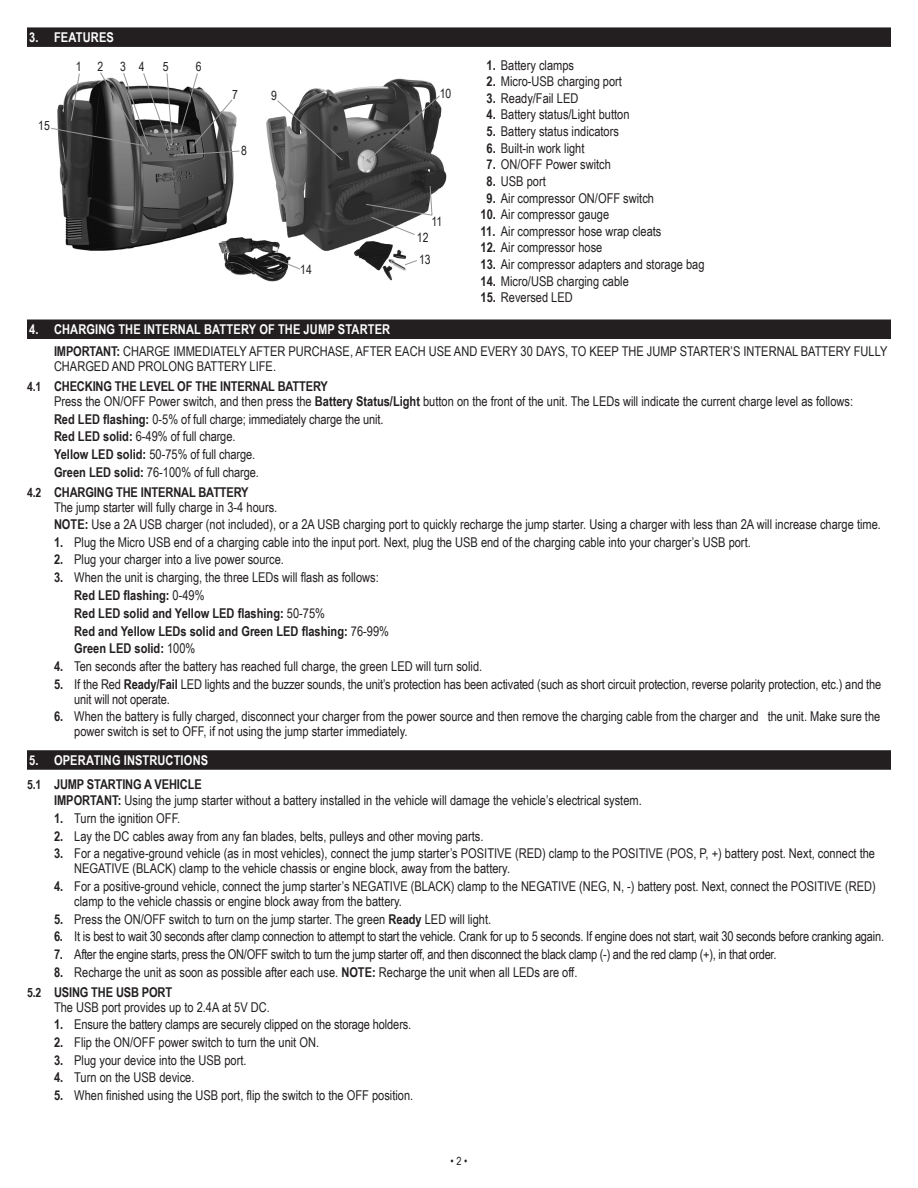
<style>
.page{position:relative;width:918px;height:1188px;background:#fff}
.page>*{position:absolute;margin:0;border:0;box-sizing:border-box;transform-origin:0 0}
.Sub_Numbers_new_smal{font:13.5px/15px "Arial Narrow";color:#231f20}
.No_bullet_small_copy{font:700 13.5px "Arial Narrow";letter-spacing:-.01em;color:#231f20}
.No_bullet_small_copy-2{font:13.5px "Arial Narrow";letter-spacing:-.01em;color:#231f20}
.Sub_Numbers_new_smal-2{font:13.5px "Arial Narrow";letter-spacing:-.02em;color:#231f20}
.t1{font:700 13.5px "Arial Narrow";letter-spacing:.01em;color:#fff}
.t2{font:12.75px "Arial Narrow";color:#231f20}
.t3{font:11.25px "Arial Narrow";color:#231f20}
.s1{font-weight:700}
.s2{font-size:12.75px}
.s3{font-weight:400}
</style>
<div class="page">
<div style="left:27px;top:27px;width:864px;height:20px;background:#231f20"></div>
<div style="left:27px;top:320px;width:864px;height:19px;background:#231f20"></div>
<img style="left:59px;top:156px;width:175px;height:95px">
<img style="left:266px;top:78px;width:181px;height:173px">
<img style="left:349px;top:241px;width:60px;height:40px">
<svg style="left:367px;top:95px;width:74px;height:66px;background:#555"></svg>
<svg style="left:404px;top:260px;width:13px;height:6px"></svg>
<svg style="left:277px;top:100px;width:66px;height:61px;background:#606060"></svg>
<svg style="left:365px;top:185px;width:68px;height:51px"></svg>
<img style="left:218px;top:234px;width:73px;height:48px">
<svg style="left:269px;top:256px;width:32px;height:14px"></svg>
<div style="left:27px;top:750px;width:864px;height:20px;background:#231f20"></div>
<svg style="left:51px;top:72px;width:189px;height:84px"></svg>
<p class="t1" style="left:29px;top:27px;width:86px">3. FEATURES</p>
<p class="t2" style="left:38px;top:117px;width:13px">15</p>
<p class="t2" style="left:76px;top:57px;width:7px">1</p>
<p class="t2" style="left:97px;top:57px;width:7px">2</p>
<p class="t2" style="left:120px;top:57px;width:7px">3</p>
<p class="t2" style="left:139px;top:57px;width:7px">4</p>
<p class="t2" style="left:163px;top:57px;width:7px">5</p>
<p class="t2" style="left:196px;top:57px;width:7px">6</p>
<p class="t2" style="left:232px;top:85px;width:7px">7</p>
<p class="t2" style="left:241px;top:141px;width:7px">8</p>
<p class="t2" style="left:271px;top:86px;width:7px">9</p>
<p class="t2" style="left:300px;top:260px;width:13px">14</p>
<p class="t2" style="left:440px;top:84px;width:13px">10</p>
<p class="t2" style="left:431px;top:212px;width:12px">11</p>
<p class="t2" style="left:417px;top:228px;width:13px">12</p>
<p class="t2" style="left:419px;top:251px;width:13px">13</p>
<p class="Sub_Numbers_new_smal" style="left:487px;top:57px;width:89px"><span class="s1">1.</span> Battery clamps</p>
<p class="Sub_Numbers_new_smal" style="left:487px;top:73px;width:137px"><span class="s1">2.</span> Micro-USB charging port</p>
<p class="Sub_Numbers_new_smal" style="left:487px;top:90px;width:93px"><span class="s1">3.</span> Ready/Fail LED</p>
<p class="Sub_Numbers_new_smal" style="left:487px;top:107px;width:144px"><span class="s1">4.</span> Battery status/Light button</p>
<p class="Sub_Numbers_new_smal" style="left:487px;top:123px;width:134px"><span class="s1">5.</span> Battery status indicators</p>
<p class="Sub_Numbers_new_smal" style="left:487px;top:140px;width:99px"><span class="s1">6.</span> Built-in work light</p>
<p class="Sub_Numbers_new_smal" style="left:487px;top:157px;width:126px"><span class="s1">7.</span> ON/OFF Power switch</p>
<p class="Sub_Numbers_new_smal" style="left:487px;top:173px;width:61px"><span class="s1">8.</span> USB port</p>
<p class="Sub_Numbers_new_smal" style="left:487px;top:190px;width:169px"><span class="s1">9.</span> Air compressor ON/OFF switch</p>
<p class="Sub_Numbers_new_smal" style="left:481px;top:206px;width:130px"><span class="s1">10.</span> Air compressor gauge</p>
<p class="Sub_Numbers_new_smal" style="left:481px;top:223px;width:182px"><span class="s1">11.</span> Air compressor hose wrap cleats</p>
<p class="Sub_Numbers_new_smal" style="left:481px;top:240px;width:123px"><span class="s1">12.</span> Air compressor hose</p>
<p class="Sub_Numbers_new_smal" style="left:481px;top:256px;width:225px"><span class="s1">13.</span> Air compressor adapters and storage bag</p>
<p class="Sub_Numbers_new_smal" style="left:481px;top:273px;width:150px"><span class="s1">14.</span> Micro/USB charging cable</p>
<p class="Sub_Numbers_new_smal" style="left:481px;top:289px;width:94px"><span class="s1">15.</span> Reversed LED</p>
<p class="t1" style="left:29px;top:319px;width:363px">4. CHARGING THE INTERNAL BATTERY OF THE JUMP STARTER</p>
<p class="Sub_Numbers_new_smal" style="left:54px;top:343px;width:835px"><span class="s1">IMPORTANT:</span> CHARGE IMMEDIATELY AFTER PURCHASE, AFTER EACH USE AND EVERY 30 DAYS, TO KEEP THE JUMP STARTER’S INTERNAL BATTERY FULLY<br>CHARGED AND PROLONG BATTERY LIFE.</p>
<p class="No_bullet_small_copy" style="left:27px;top:376px;width:302px"><span class="s2">4.1</span> CHECKING THE LEVEL OF THE INTERNAL BATTERY</p>
<p class="Sub_Numbers_new_smal" style="left:54px;top:393px;width:801px">Press the ON/OFF Power switch, and then press the <span class="s1">Battery Status/Light</span> button on the front of the unit. The LEDs will indicate the current charge level as follows:</p>
<p class="No_bullet_small_copy-2" style="left:54px;top:409px;width:331px"><span class="s1">Red LED flashing:</span> 0-5% of full charge; immediately charge the unit.</p>
<p class="No_bullet_small_copy-2" style="left:54px;top:427px;width:183px"><span class="s1">Red LED solid:</span> 6-49% of full charge.</p>
<p class="No_bullet_small_copy-2" style="left:54px;top:444px;width:203px"><span class="s1">Yellow LED solid:</span> 50-75% of full charge.</p>
<p class="No_bullet_small_copy-2" style="left:54px;top:462px;width:206px"><span class="s1">Green LED solid:</span> 76-100% of full charge.</p>
<p class="No_bullet_small_copy" style="left:27px;top:482px;width:223px"><span class="s2">4.2</span> CHARGING THE INTERNAL BATTERY</p>
<p class="Sub_Numbers_new_smal" style="left:54px;top:499px;width:225px">The jump starter will fully charge in 3-4 hours.</p>
<p class="Sub_Numbers_new_smal" style="left:54px;top:516px;width:829px"><span class="s1">NOTE:</span> Use a 2A USB charger (not included), or a 2A USB charging port to quickly recharge the jump starter. Using a charger with less than 2A will increase charge time.</p>
<p class="Sub_Numbers_new_smal" style="left:54px;top:534px;width:698px"><span class="s1">1.</span> Plug the Micro USB end of a charging cable into the input port. Next, plug the USB end of the charging cable into your charger’s USB port.</p>
<p class="Sub_Numbers_new_smal" style="left:54px;top:551px;width:232px"><span class="s1">2.</span> Plug your charger into a live power source.</p>
<p class="Sub_Numbers_new_smal" style="left:54px;top:569px;width:326px"><span class="s1">3.</span> When the unit is charging, the three LEDs will flash as follows:</p>
<p class="No_bullet_small_copy" style="left:74px;top:585px;width:132px">Red LED flashing: <span class="s3">0-49%</span></p>
<p class="No_bullet_small_copy" style="left:74px;top:603px;width:252px">Red LED solid and Yellow LED flashing: <span class="s3">50-75%</span></p>
<p class="No_bullet_small_copy" style="left:74px;top:621px;width:316px">Red and Yellow LEDs solid and Green LED flashing: <span class="s3">76-99%</span></p>
<p class="No_bullet_small_copy" style="left:74px;top:638px;width:123px">Green LED solid: <span class="s3">100%</span></p>
<p class="Sub_Numbers_new_smal" style="left:54px;top:658px;width:430px"><span class="s1">4.</span> Ten seconds after the battery has reached full charge, the green LED will turn solid.</p>
<p class="Sub_Numbers_new_smal" style="left:74px;top:676px;width:809px;text-indent:-20px"><span class="s1">5.</span> If the Red <span class="s1">Ready/Fail</span> LED lights and the buzzer sounds, the unit’s protection has been activated (such as short circuit protection, reverse polarity protection, etc.) and the unit will not operate.</p>
<p class="Sub_Numbers_new_smal" style="left:74px;top:709px;width:808px;text-indent:-20px"><span class="s1">6.</span> When the battery is fully charged, disconnect your charger from the power source and then remove the charging cable from the charger and the unit. Make sure the power switch is set to OFF, if not using the jump starter immediately.</p>
<p class="t1" style="left:29px;top:750px;width:181px">5. OPERATING INSTRUCTIONS</p>
<p class="No_bullet_small_copy" style="left:27px;top:774px;width:176px"><span class="s2">5.1</span> JUMP STARTING A VEHICLE</p>
<p class="Sub_Numbers_new_smal" style="left:54px;top:792px;width:589px"><span class="s1">IMPORTANT:</span> Using the jump starter without a battery installed in the vehicle will damage the vehicle’s electrical system.</p>
<p class="Sub_Numbers_new_smal" style="left:54px;top:810px;width:128px"><span class="s1">1.</span> Turn the ignition OFF.</p>
<p class="Sub_Numbers_new_smal" style="left:54px;top:828px;width:431px"><span class="s1">2.</span> Lay the DC cables away from any fan blades, belts, pulleys and other moving parts.</p>
<p class="Sub_Numbers_new_smal" style="left:74px;top:845px;width:802px;text-indent:-20px"><span class="s1">3.</span> For a negative-ground vehicle (as in most vehicles), connect the jump starter’s POSITIVE (RED) clamp to the POSITIVE (POS, P, +) battery post. Next, connect the<br>NEGATIVE (BLACK) clamp to the vehicle chassis or engine block, away from the battery.</p>
<p class="Sub_Numbers_new_smal" style="left:74px;top:878px;width:803px;text-indent:-20px"><span class="s1">4.</span> For a positive-ground vehicle, connect the jump starter’s NEGATIVE (BLACK) clamp to the NEGATIVE (NEG, N, -) battery post. Next, connect the POSITIVE (RED) clamp to the vehicle chassis or engine block away from the battery.</p>
<p class="Sub_Numbers_new_smal" style="left:54px;top:911px;width:439px"><span class="s1">5.</span> Press the ON/OFF switch to turn on the jump starter. The green <span class="s1">Ready</span> LED will light.</p>
<p class="Sub_Numbers_new_smal" style="left:54px;top:929px;width:832px"><span class="s1">6.</span> It is best to wait 30 seconds after clamp connection to attempt to start the vehicle. Crank for up to 5 seconds. If engine does not start, wait 30 seconds before cranking again.</p>
<p class="Sub_Numbers_new_smal-2" style="left:54px;top:944px;width:724px"><span class="s1">7.</span> After the engine starts, press the ON/OFF switch to turn the jump starter off, and then disconnect the black clamp (-) and the red clamp (+), in that order.</p>
<p class="Sub_Numbers_new_smal" style="left:54px;top:964px;width:525px"><span class="s1">8.</span> Recharge the unit as soon as possible after each use. <span class="s1">NOTE:</span> Recharge the unit when all LEDs are off.</p>
<p class="No_bullet_small_copy" style="left:27px;top:982px;width:147px"><span class="s2">5.2</span> USING THE USB PORT</p>
<p class="Sub_Numbers_new_smal" style="left:54px;top:999px;width:218px">The USB port provides up to 2.4A at 5V DC.</p>
<p class="Sub_Numbers_new_smal" style="left:54px;top:1017px;width:359px"><span class="s1">1.</span> Ensure the battery clamps are securely clipped on the storage holders.</p>
<p class="Sub_Numbers_new_smal" style="left:54px;top:1034px;width:267px"><span class="s1">2.</span> Flip the ON/OFF power switch to turn the unit ON.</p>
<p class="Sub_Numbers_new_smal" style="left:54px;top:1052px;width:194px"><span class="s1">3.</span> Plug your device into the USB port.</p>
<p class="Sub_Numbers_new_smal" style="left:54px;top:1070px;width:142px"><span class="s1">4.</span> Turn on the USB device.</p>
<p class="Sub_Numbers_new_smal" style="left:54px;top:1087px;width:361px"><span class="s1">5.</span> When finished using the USB port, flip the switch to the OFF position.</p>
<p class="t3" style="left:451px;top:1153px;width:18px">• 2 •</p>
</div>
